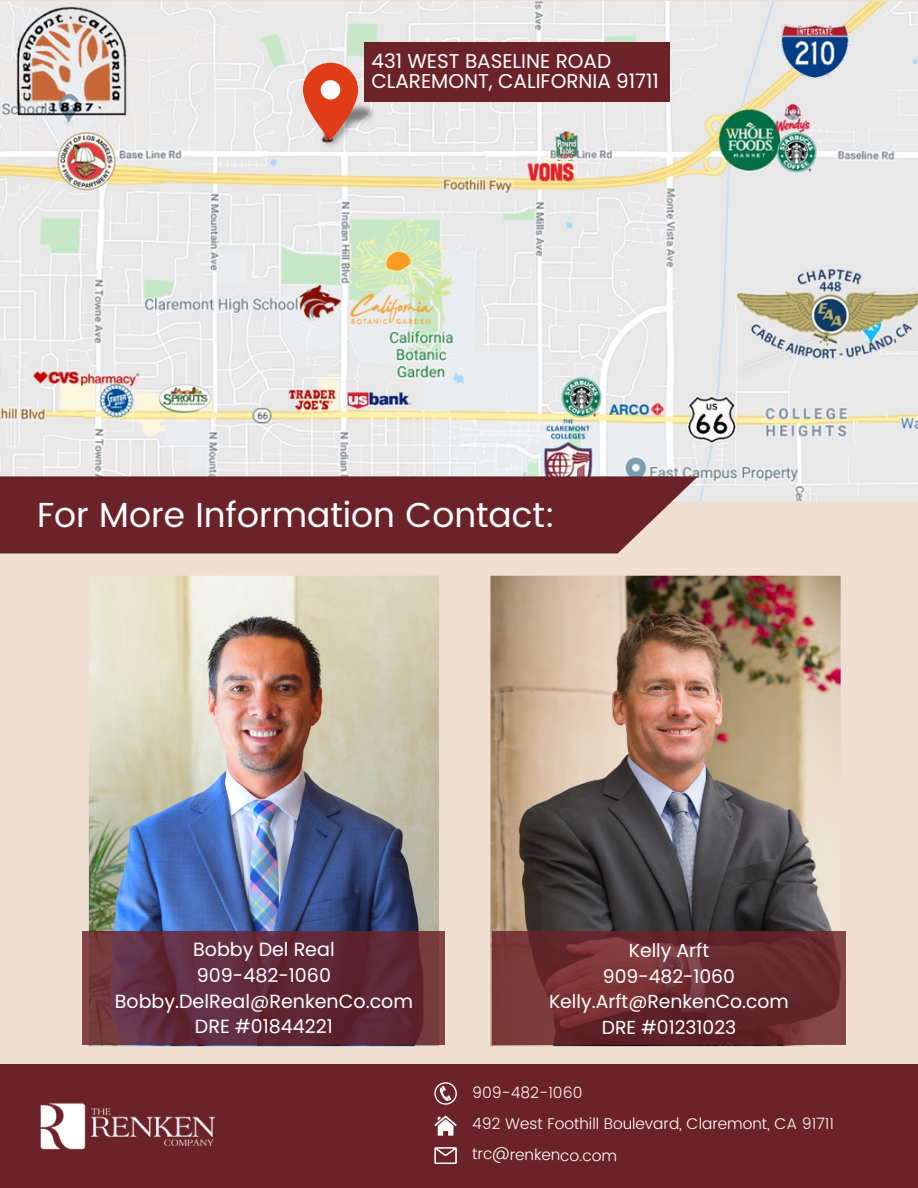
<style>
.page{position:relative;width:918px;height:1188px;background:#eedfd2}
.page>*{position:absolute;margin:0;border:0;box-sizing:border-box;transform-origin:0 0}
.t1{font:34.8px "Poppins";color:#fff}
.t2{font:19.95px/20.2px "Poppins";color:#fff}
.t3{font:19.05px/25.8px "Poppins";color:#fff;text-align:center}
.t4{font:18.75px/25.5px "Poppins";color:#fff;text-align:center}
.t5{font:300 15.45px "Poppins";color:#fff}
</style>
<div class="page">
<img style="left:0;top:1px;width:918px;height:500px">
<div style="left:0;top:1064px;width:918px;height:124px;background:#6b2229"></div>
<svg style="left:434px;top:1115px;width:23px;height:21px"></svg>
<svg style="left:434px;top:1147px;width:23px;height:17px"></svg>
<svg style="left:434px;top:1082px;width:23px;height:23px"></svg>
<img style="left:40px;top:1102px;width:176px;height:48px">
<img style="left:490px;top:575px;width:356px;height:472px">
<img style="left:83px;top:575px;width:362px;height:472px">
<svg style="left:0;top:476px;width:698px;height:77px;background:#732d33"></svg>
<div style="left:364px;top:42px;width:305px;height:60px;background:#6b2229"></div>
<svg style="left:83px;top:932px;width:362px;height:113px;background:#632c3b"></svg>
<svg style="left:493px;top:932px;width:353px;height:113px;background:#6d2e32"></svg>
<svg style="left:303px;top:63px;width:55px;height:77px;background:#df7963"></svg>
<p class="t2" style="left:371px;top:50px;width:289px">431 WEST BASELINE ROAD<br>CLAREMONT, CALIFORNIA 91711</p>
<h1 class="t1" style="left:37px;top:494px;width:520px">For More Information Contact:</h1>
<p class="t3" style="left:115px;top:936px;width:300px">Bobby Del Real<br>909-482-1060<br>Bobby.DelReal@RenkenCo.com<br>DRE #01844221</p>
<p class="t4" style="left:549px;top:938px;width:241px">Kelly Arft<br>909-482-1060<br>Kelly.Arft@RenkenCo.com<br>DRE #01231023</p>
<p class="t5" style="left:472px;top:1084px;width:112px">909-482-1060</p>
<p class="t5" style="left:472px;top:1114px;width:363px">492 West Foothill Boulevard, Claremont, CA 91711</p>
<p class="t5" style="left:473px;top:1145px;width:146px;rotate:1deg">trc@renkenco.com</p>
</div>
